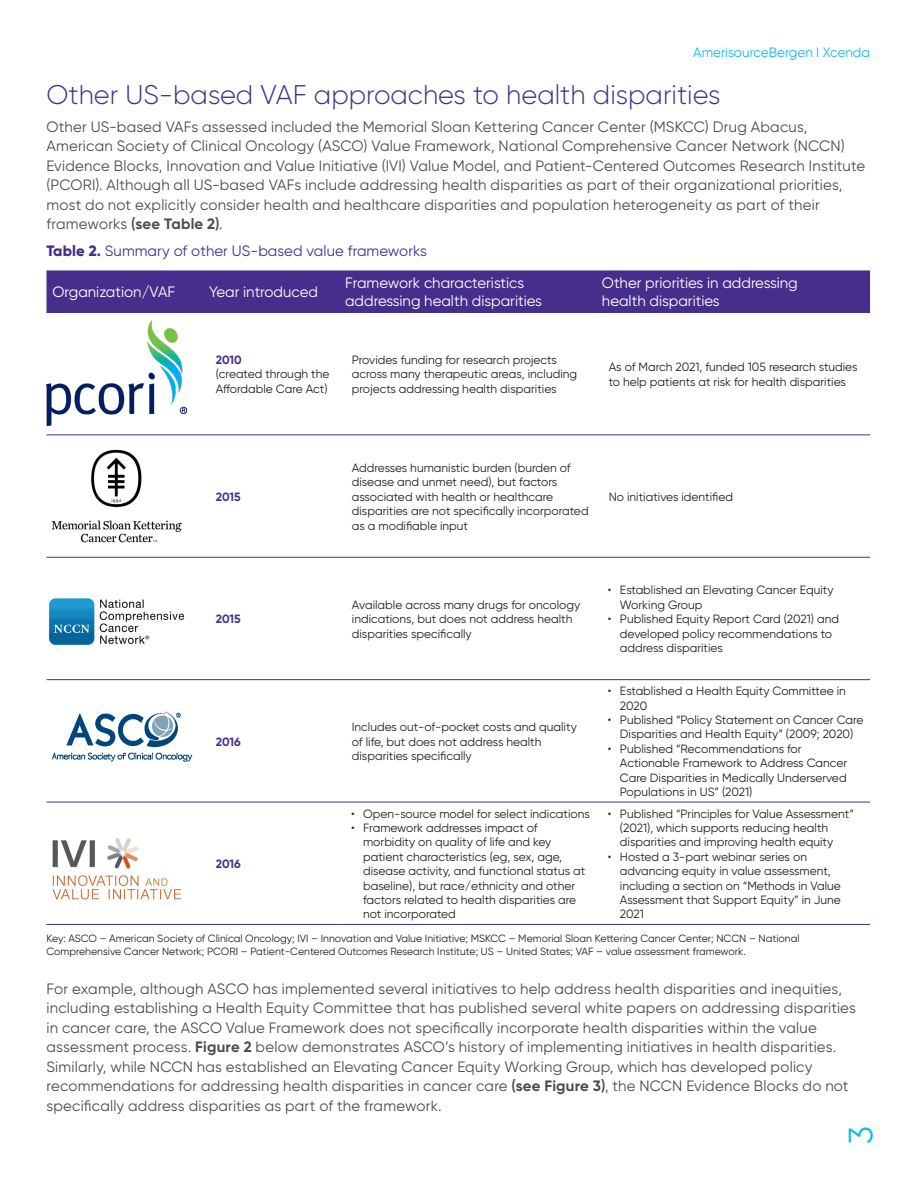
<style>
.page{position:relative;width:918px;height:1188px;background:#fff}
.page>*{position:absolute;margin:0;border:0;box-sizing:border-box;transform-origin:0 0}
.t1{font:33.75px "Gilroy";color:#15b8ec}
.Subhead_16pt{font:300 27px "Gilroy";color:#462f8c}
.L3_Bullets_9_pt{font:15px/19.5px "Gilroy";letter-spacing:.015em;color:#4b4c4d}
.t2{font:15px/18px "Gilroy";color:#fff}
.L3_Bullets_9_pt-2{font:15px "Gilroy";letter-spacing:.005em;color:#462f8c}
.t3{font:13.5px "Gilroy";color:#15b8ec}
.t4{font:12px/14.4px "Gilroy";color:#231f20}
.t5{font:700 12px "Gilroy";letter-spacing:-.01em;color:#462f8c}
.t6{font:10.5px/12.6px "Gilroy";color:#231f20}
.s1{font-weight:600}
.s2{font-weight:700}
.s3{font-weight:800}
.s4{font-weight:700;color:#462f8c}
</style>
<div class="page">
<div style="left:46px;top:270px;width:824px;height:42px;background:#462f8c"></div>
<hr style="left:46px;top:312px;width:157px;height:1px;background:#462f8c">
<hr style="left:203px;top:312px;width:136px;height:1px;background:#462f8c">
<hr style="left:339px;top:312px;width:257px;height:1px;background:#462f8c">
<hr style="left:596px;top:312px;width:274px;height:1px;background:#462f8c">
<hr style="left:46px;top:434px;width:157px;height:1px;background:#462f8c">
<hr style="left:203px;top:434px;width:136px;height:1px;background:#462f8c">
<hr style="left:339px;top:434px;width:257px;height:1px;background:#462f8c">
<hr style="left:596px;top:434px;width:274px;height:1px;background:#462f8c">
<hr style="left:46px;top:557px;width:157px;height:1px;background:#462f8c">
<hr style="left:203px;top:557px;width:136px;height:1px;background:#462f8c">
<hr style="left:339px;top:557px;width:257px;height:1px;background:#462f8c">
<hr style="left:596px;top:557px;width:274px;height:1px;background:#462f8c">
<hr style="left:46px;top:679px;width:157px;height:1px;background:#462f8c">
<hr style="left:203px;top:679px;width:136px;height:1px;background:#462f8c">
<hr style="left:339px;top:679px;width:257px;height:1px;background:#462f8c">
<hr style="left:596px;top:679px;width:274px;height:1px;background:#462f8c">
<hr style="left:46px;top:802px;width:157px;height:1px;background:#462f8c">
<hr style="left:203px;top:802px;width:136px;height:1px;background:#462f8c">
<hr style="left:339px;top:802px;width:257px;height:1px;background:#462f8c">
<hr style="left:596px;top:802px;width:274px;height:1px;background:#462f8c">
<hr style="left:46px;top:924px;width:157px;height:1px;background:#462f8c">
<hr style="left:203px;top:924px;width:136px;height:1px;background:#462f8c">
<hr style="left:339px;top:924px;width:257px;height:1px;background:#462f8c">
<hr style="left:596px;top:924px;width:274px;height:1px;background:#462f8c">
<img style="left:46px;top:319px;width:140px;height:106px">
<img style="left:51px;top:449px;width:131px;height:93px">
<img style="left:48px;top:598px;width:137px;height:47px">
<img style="left:51px;top:711px;width:142px;height:51px">
<img style="left:52px;top:838px;width:130px;height:63px">
<p class="t3" style="left:693px;top:44px;width:178px">AmerisourceBergen I Xcenda</p>
<p class="Subhead_16pt" style="left:46px;top:78px;width:676px">Other US-based VAF approaches to health disparities</p>
<p class="L3_Bullets_9_pt" style="left:46px;top:117px;width:820px">Other US-based VAFs assessed included the Memorial Sloan Kettering Cancer Center (MSKCC) Drug Abacus, American Society of Clinical Oncology (ASCO) Value Framework, National Comprehensive Cancer Network (NCCN)<br>Evidence Blocks, Innovation and Value Initiative (IVI) Value Model, and Patient-Centered Outcomes Research Institute (PCORI). Although all US-based VAFs include addressing health disparities as part of their organizational priorities, most do not explicitly consider health and healthcare disparities and population heterogeneity as part of their frameworks <span class="s1">(</span><span class="s2">see Table 2</span><span class="s1">)</span>.</p>
<p class="L3_Bullets_9_pt-2" style="left:46px;top:241px;width:382px"><span class="s3">Table 2.</span> Summary of other US-based value frameworks</p>
<p class="t2" style="left:52px;top:283px;width:124px">Organization/VAF</p>
<p class="t2" style="left:209px;top:283px;width:111px">Year introduced</p>
<p class="t2" style="left:345px;top:274px;width:198px">Framework characteristics addressing health disparities</p>
<p class="t2" style="left:602px;top:274px;width:197px">Other priorities in addressing health disparities</p>
<p class="t4" style="left:216px;top:353px;width:115px"><span class="s4">2010<br></span>(created through the<br>Affordable Care Act)</p>
<p class="t4" style="left:352px;top:353px;width:227px">Provides funding for research projects across many therapeutic areas, including projects addressing health disparities</p>
<p class="t4" style="left:609px;top:360px;width:250px">As of March 2021, funded 105 research studies to help patients at risk for health disparities</p>
<p class="t5" style="left:216px;top:489px;width:26px">2015</p>
<p class="t5" style="left:216px;top:612px;width:26px">2015</p>
<p class="t5" style="left:216px;top:734px;width:26px">2016</p>
<p class="t4" style="left:352px;top:461px;width:238px">Addresses humanistic burden (burden of disease and unmet need), but factors associated with health or healthcare disparities are not specifically incorporated as a modifiable input</p>
<p class="t4" style="left:609px;top:489px;width:126px">No initiatives identified</p>
<p class="t4" style="left:352px;top:597px;width:230px">Available across many drugs for oncology indications, but does not address health disparities specifically</p>
<p class="t4" style="left:352px;top:720px;width:226px">Includes out-of-pocket costs and quality of life, but does not address health disparities specifically</p>
<p class="t4" style="left:620px;top:583px;width:215px;text-indent:-12px">• Established an Elevating Cancer Equity<br>Working Group</p>
<p class="t4" style="left:620px;top:612px;width:221px;text-indent:-12px">• Published Equity Report Card (2021) and developed policy recommendations to address disparities</p>
<p class="t4" style="left:620px;top:684px;width:227px;text-indent:-12px">• Established a Health Equity Committee in<br>2020</p>
<p class="t4" style="left:608px;top:713px;width:257px;text-align:center">• Published “Policy Statement on Cancer Care<br>Disparities and Health Equity” (2009; 2020)</p>
<p class="t4" style="left:620px;top:741px;width:229px;text-indent:-12px">• Published “Recommendations for Actionable Framework to Address Cancer Care Disparities in Medically Underserved Populations in US” (2021)</p>
<p class="t4" style="left:620px;top:806px;width:236px;text-indent:-12px">• Published “Principles for Value Assessment” (2021), which supports reducing health disparities and improving health equity</p>
<p class="t4" style="left:620px;top:849px;width:222px;text-indent:-12px">• Hosted a 3-part webinar series on advancing equity in value assessment, including a section on “Methods in Value<br>Assessment that Support Equity” in June<br>2021</p>
<p class="t6" style="left:46px;top:932px;width:755px">Key: ASCO – American Society of Clinical Oncology; IVI – Innovation and Value Initiative; MSKCC – Memorial Sloan Kettering Cancer Center; NCCN – National<br>Comprehensive Cancer Network; PCORI – Patient-Centered Outcomes Research Institute; US – United States; VAF – value assessment framework.</p>
<p class="L3_Bullets_9_pt" style="left:46px;top:978px;width:811px">For example, although ASCO has implemented several initiatives to help address health disparities and inequities, including establishing a Health Equity Committee that has published several white papers on addressing disparities in cancer care, the ASCO Value Framework does not specifically incorporate health disparities within the value assessment process. <span class="s2">Figure 2</span> below demonstrates ASCO’s history of implementing initiatives in health disparities.<br>Similarly, while NCCN has established an Elevating Cancer Equity Working Group, which has developed policy recommendations for addressing health disparities in cancer care <span class="s1">(</span><span class="s2">see Figure 3</span><span class="s1">)</span>, the NCCN Evidence Blocks do not specifically address disparities as part of the framework.</p>
<p class="t4" style="left:351px;top:806px;width:240px">• Open-source model for select indications</p>
<p class="t4" style="left:363px;top:821px;width:224px;text-indent:-12px">• Framework addresses impact of morbidity on quality of life and key patient characteristics (eg, sex, age, disease activity, and functional status at baseline), but race/ethnicity and other factors related to health disparities are not incorporated</p>
<p class="t5" style="left:216px;top:856px;width:26px">2016</p>
<h1 class="t1" style="left:840px;top:1144px;width:19px;rotate:-90deg">3</h1>
</div>
